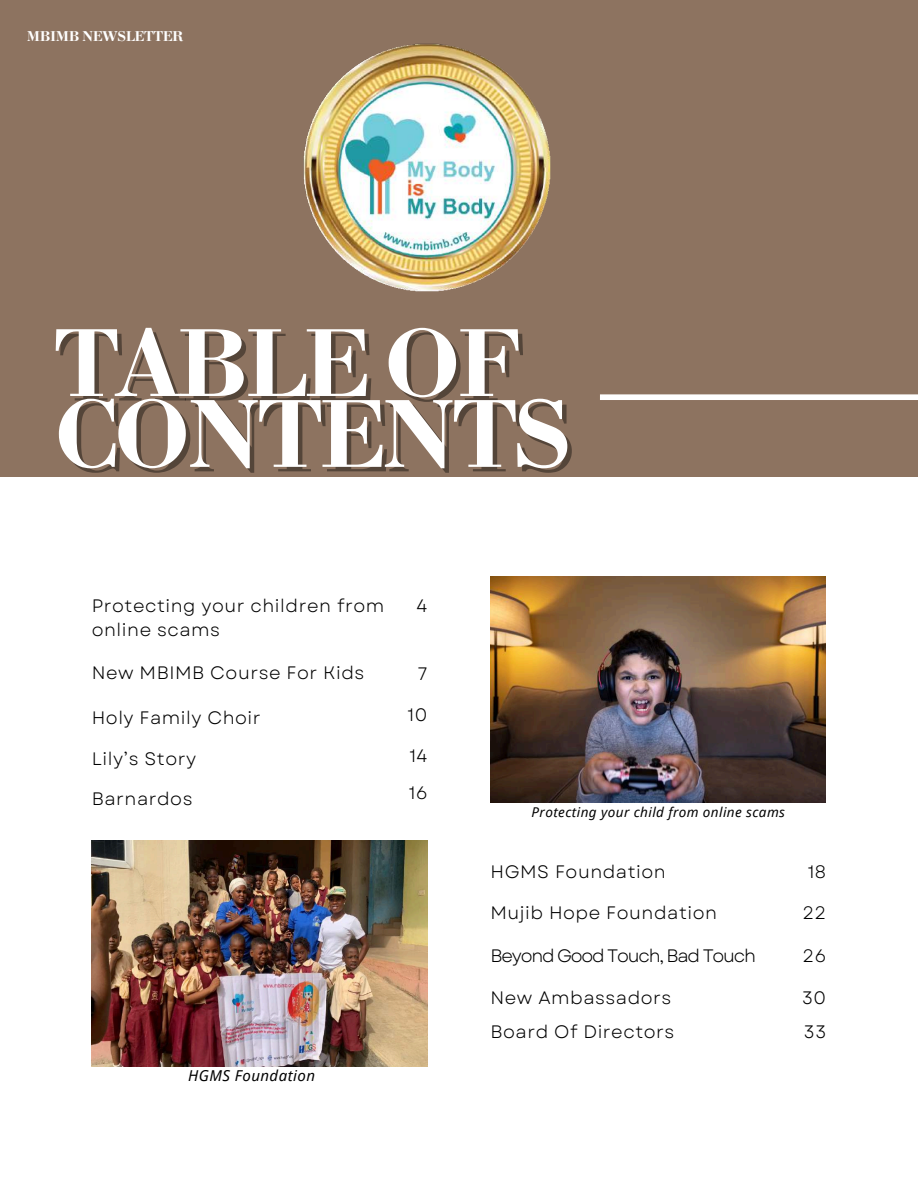
<style>
.page{position:relative;width:918px;height:1188px;background:#fff}
.page>*{position:absolute;margin:0;border:0;box-sizing:border-box;transform-origin:0 0}
.t1{font:700 101.85px "Bodoni";letter-spacing:-.05em;color:#fff}
.t2{font:18px/24.8px "Garet";letter-spacing:.03em;color:#000}
.t3{font:18px "Garet";letter-spacing:-.065em;color:#000}
.t4{font:700 15px "Bodoni";letter-spacing:-.03em;color:#fff}
.t5{font:italic 15px "Noto Sans";letter-spacing:.03em;color:#000}
.t6{font:italic 13.5px "Noto Sans";letter-spacing:.03em;color:#000}
</style>
<div class="page">
<div style="left:0;top:0;width:918px;height:477px;background:#8d7360"></div>
<div style="left:600px;top:394px;width:318px;height:6px;background:#fff"></div>
<img style="left:491px;top:576px;width:335px;height:226px">
<img style="left:92px;top:841px;width:335px;height:226px">
<img style="left:288px;top:28px;width:279px;height:278px;border-radius:50%">
<p class="t4" style="left:27px;top:27px;width:158px">MBIMB NEWSLETTER</p>
<h1 class="t1" style="left:53px;top:300px;width:468px">TABLE OF</h1>
<h1 class="t1" style="left:53px;top:371px;width:520px">CONTENTS</h1>
<p class="t2" style="left:92px;top:593px;width:294px">Protecting your children from online scams</p>
<p class="t2" style="left:417px;top:593px;width:12px">4</p>
<p class="t2" style="left:92px;top:660px;width:274px">New MBIMB Course For Kids</p>
<p class="t2" style="left:92px;top:705px;width:170px">Holy Family Choir</p>
<p class="t2" style="left:418px;top:661px;width:11px">7</p>
<p class="t2" style="left:408px;top:702px;width:21px">10</p>
<p class="t2" style="left:92px;top:746px;width:106px">Lily’s Story</p>
<p class="t2" style="left:409px;top:743px;width:20px">14</p>
<p class="t2" style="left:92px;top:787px;width:102px">Barnardos</p>
<p class="t2" style="left:409px;top:780px;width:20px">16</p>
<p class="t5" style="left:188px;top:1065px;width:128px">HGMS Foundation</p>
<p class="t6" style="left:532px;top:803px;width:255px">Protecting your child from online scams</p>
<p class="t2" style="left:491px;top:860px;width:177px">HGMS Foundation</p>
<p class="t2" style="left:808px;top:860px;width:20px">18</p>
<p class="t2" style="left:491px;top:900px;width:228px">Mujib Hope Foundation</p>
<p class="t2" style="left:802px;top:900px;width:25px">22</p>
<p class="t3" style="left:491px;top:942px;width:267px">Beyond Good Touch, Bad Touch</p>
<p class="t2" style="left:803px;top:943px;width:25px">26</p>
<p class="t2" style="left:491px;top:986px;width:183px">New Ambassadors</p>
<p class="t2" style="left:802px;top:986px;width:25px">30</p>
<p class="t2" style="left:491px;top:1019px;width:185px">Board Of Directors</p>
<p class="t2" style="left:804px;top:1019px;width:24px">33</p>
</div>
